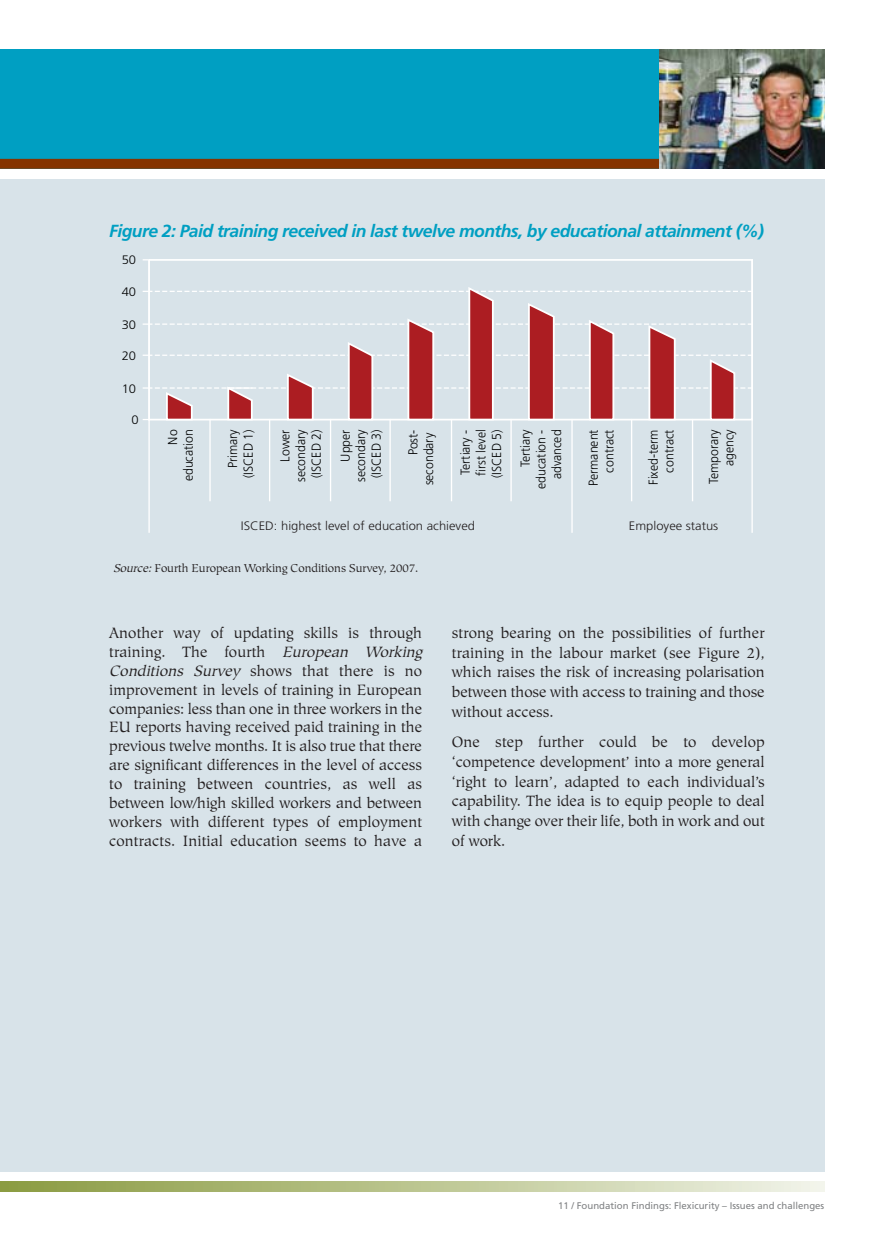
<style>
.page{position:relative;width:874px;height:1241px;background:#fff}
.page>*{position:absolute;margin:0;border:0;box-sizing:border-box;transform-origin:0 0}
.t1{font:italic 700 17.5px "Frutiger";letter-spacing:-.03em;color:#009fc2}
.t2{font:14.88px/18.9px "Hiroshige";color:#231f20;text-align:justify}
.t3{font:300 12.95px/15.6px "Frutiger";color:#020303;text-align:right;scale:.95 1}
.t4{font:300 12.25px "Frutiger";color:#231f20;scale:1.06 1}
.t5{font:300 12.25px "Frutiger";color:#020303;scale:1.06 1}
.t6{font:11.38px "Hiroshige";color:#231f20}
.t7{font:9.62px "Frutiger";color:#808284}
.s1{font-style:italic}
</style>
<div class="page">
<div style="left:0;top:179px;width:823px;height:992px;background:#d8e3e9"></div>
<div style="left:0;top:50px;width:823px;height:119px;background:#009fc2"></div>
<svg style="left:0;top:159px;width:659px;height:10px;background:#823604"></svg>
<div style="left:148px;top:259px;width:604px;height:161px;border:2px solid #fff"></div>
<hr style="left:209px;top:419px;width:1px;height:81px;background:#fff">
<hr style="left:269px;top:419px;width:1px;height:81px;background:#fff">
<hr style="left:330px;top:419px;width:1px;height:81px;background:#fff">
<hr style="left:389px;top:419px;width:1px;height:81px;background:#fff">
<hr style="left:450px;top:419px;width:2px;height:81px;background:#fff">
<hr style="left:510px;top:419px;width:1px;height:81px;background:#fff">
<hr style="left:630px;top:419px;width:2px;height:81px;background:#fff">
<hr style="left:691px;top:419px;width:1px;height:81px;background:#fff">
<hr style="left:148px;top:419px;width:2px;height:113px;background:#fff">
<hr style="left:751px;top:419px;width:1px;height:113px;background:#fff">
<hr style="left:571px;top:419px;width:1px;height:113px;background:#fff">
<svg style="left:143px;top:286px;width:608px;height:135px"></svg>
<img style="left:659px;top:50px;width:164px;height:119px">
<svg style="left:0;top:1181px;width:823px;height:10px;background:#bcc692"></svg>
<p class="t1" style="left:109px;top:223px;width:655px">Figure 2: Paid training received in last twelve months, by educational attainment (%)</p>
<p class="t5" style="left:122px;top:255px;width:15px">50</p>
<p class="t5" style="left:122px;top:287px;width:15px">40</p>
<p class="t5" style="left:122px;top:319px;width:15px">30</p>
<p class="t5" style="left:122px;top:351px;width:15px">20</p>
<p class="t5" style="left:122px;top:384px;width:15px">10</p>
<p class="t5" style="left:131px;top:415px;width:8px">0</p>
<p class="t3" style="left:166px;top:481px;width:56px;rotate:-90deg">No education</p>
<p class="t3" style="left:226px;top:478px;width:52px;rotate:-90deg">Primary (ISCED 1)</p>
<p class="t3" style="left:278px;top:482px;width:57px;rotate:-90deg">Lower secondary (ISCED 2)</p>
<p class="t3" style="left:338px;top:482px;width:57px;rotate:-90deg">Upper secondary (ISCED 3)</p>
<p class="t3" style="left:406px;top:485px;width:60px;rotate:-90deg">Post&shy;secondary</p>
<p class="t3" style="left:458px;top:478px;width:52px;text-align:justify;rotate:-90deg">Tertiary - first level (ISCED 5)</p>
<p class="t3" style="left:518px;top:489px;width:64px;rotate:-90deg">Tertiary education - advanced</p>
<p class="t3" style="left:586px;top:486px;width:61px;rotate:-90deg">Permanent contract</p>
<p class="t3" style="left:646px;top:484px;width:60px;rotate:-90deg">Fixed-term contract</p>
<p class="t3" style="left:706px;top:484px;width:59px;rotate:-90deg">Temporary agency</p>
<p class="t4" style="left:241px;top:521px;width:222px">ISCED: highest level of education achieved</p>
<p class="t4" style="left:628px;top:521px;width:86px">Employee status</p>
<p class="t6" style="left:113px;top:563px;width:306px"><span class="s1">Source:</span>Fourth European Working Conditions Survey, 2007.</p>
<p class="t2" style="left:109px;top:624px;width:314px">Another way of updating skills is through training. The fourth <span class="s1">European Working Conditions Survey</span> shows that there is no improvement in levels of training in European companies: less than one in three workers in the EU reports having received paid training in the previous twelve months. It is also true that there are significant differences in the level of access to training between countries, as well as between low/high skilled workers and between workers with different types of employment contracts. Initial education seems to have a</p>
<p class="t2" style="left:451px;top:624px;width:314px;line-height:19.8px">strong bearing on the possibilities of further training in the labour market (see Figure 2), which raises the risk of increasing polarisation between those with access to training and those without access.</p>
<p class="t2" style="left:451px;top:733px;width:314px;line-height:19.8px">One step further could be to develop ‘competence development’ into a more general ‘right to learn’, adapted to each individual’s capability. The idea is to equip people to deal with change over their life, both in work and out of work.</p>
<p class="t7" style="left:558px;top:1200px;width:267px">11 / Foundation Findings: Flexicurity – Issues and challenges</p>
</div>
